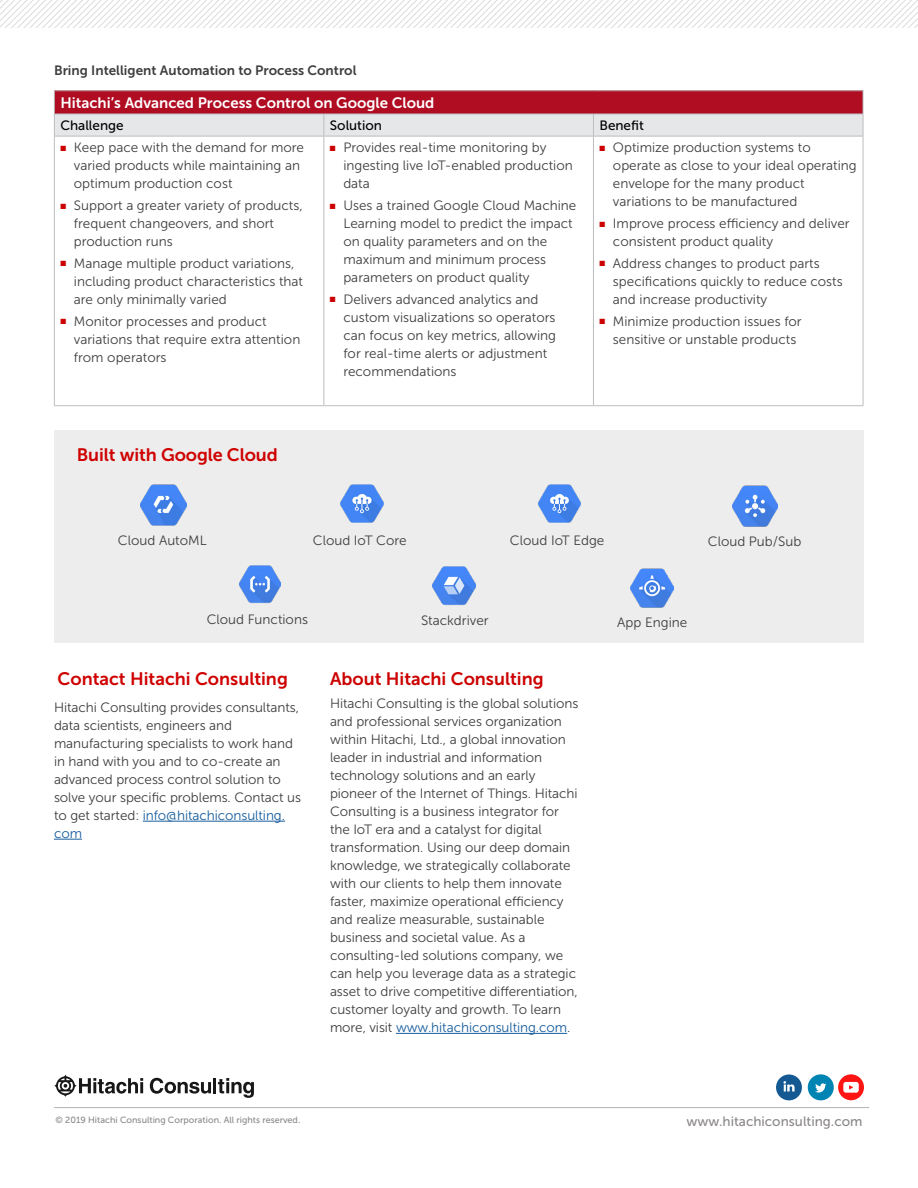
<style>
.page{position:relative;width:918px;height:1188px;background:#fff}
.page>*{position:absolute;margin:0;border:0;box-sizing:border-box;transform-origin:0 0}
.Body{font:18px "Museo Sans 700";color:#cf0000}
.Primary_Subhead{font:18px "Museo Sans 700";color:#c00}
.Primary_Subhead-2{font:18px "Museo Sans 700";letter-spacing:-.005em;color:#cf0000}
.White_Primary_Subhea{font:15px "Museo Sans 700";color:#fff}
.Body-2{font:13.5px/18px "Museo Sans 300";color:#3e3e3f}
.Secondary_Subhead{font:13.5px "Museo Sans 700";color:#3e3e3f}
.t1{font:13.5px "Museo Sans 500";color:#8c8888}
.Secondary_Subhead-2{font:13.5px "Museo Sans 500";color:#000}
.t2{font:9px "Museo Sans 500";color:#8c8888}
.s1{color:#c00}
.s2{color:#175d9e}
</style>
<div class="page">
<svg style="left:0;top:0;width:918px;height:27px"></svg>
<hr style="left:54px;top:1107px;width:815px;height:1px;background:#bdb9b9">
<svg style="left:808px;top:1074px;width:56px;height:26px"></svg>
<svg style="left:776px;top:1074px;width:26px;height:26px"></svg>
<svg style="left:54px;top:1074px;width:89px;height:23px"></svg>
<svg style="left:150px;top:1078px;width:61px;height:16px"></svg>
<hr style="left:213px;top:1078px;width:3px;height:15px;background:#171717">
<svg style="left:218px;top:1078px;width:36px;height:20px"></svg>
<hr style="left:143px;top:821px;width:142px;height:1px;background:#175d9e">
<svg style="left:54px;top:839px;width:28px;height:1px"></svg>
<hr style="left:396px;top:1033px;width:171px;height:1px;background:#175d9e">
<hr style="left:54px;top:90px;width:270px;height:1px;background:#bcbdc0">
<hr style="left:324px;top:90px;width:269px;height:1px;background:#bcbdc0">
<hr style="left:593px;top:90px;width:270px;height:1px;background:#bcbdc0">
<svg style="left:54px;top:91px;width:810px;height:45px;background:#c97985"></svg>
<hr style="left:54px;top:136px;width:270px;height:1px;background:#bcbdc0">
<hr style="left:54px;top:136px;width:1px;height:269px;background:#bcbdc0">
<hr style="left:324px;top:136px;width:269px;height:1px;background:#bcbdc0">
<hr style="left:324px;top:136px;width:1px;height:269px;background:#bcbdc0">
<hr style="left:593px;top:136px;width:270px;height:1px;background:#bcbdc0">
<hr style="left:593px;top:136px;width:1px;height:269px;background:#bcbdc0">
<hr style="left:863px;top:136px;width:1px;height:269px;background:#bcbdc0">
<hr style="left:54px;top:405px;width:270px;height:1px;background:#bcbdc0">
<hr style="left:324px;top:405px;width:269px;height:1px;background:#bcbdc0">
<hr style="left:593px;top:405px;width:270px;height:1px;background:#bcbdc0">
<div style="left:54px;top:430px;width:810px;height:212px;background:#ededed"></div>
<img style="left:433px;top:566px;width:42px;height:39px">
<img style="left:631px;top:568px;width:43px;height:40px">
<img style="left:239px;top:566px;width:41px;height:37px">
<img style="left:732px;top:485px;width:45px;height:42px">
<img style="left:141px;top:484px;width:45px;height:42px">
<img style="left:340px;top:484px;width:44px;height:39px">
<img style="left:537px;top:484px;width:44px;height:39px">
<p class="Secondary_Subhead" style="left:54px;top:63px;width:304px">Bring Intelligent Automation to Process Control</p>
<p class="White_Primary_Subhea" style="left:60px;top:94px;width:376px">Hitachi’s Advanced Process Control on Google Cloud</p>
<p class="Secondary_Subhead-2" style="left:60px;top:118px;width:65px">Challenge</p>
<p class="Secondary_Subhead-2" style="left:330px;top:118px;width:54px">Solution</p>
<p class="Secondary_Subhead-2" style="left:599px;top:118px;width:46px">Benefit</p>
<p class="Body-2" style="left:74px;top:139px;width:232px;text-indent:-14px"><span class="s1">■</span> Keep pace with the demand for more varied products while maintaining an optimum production cost</p>
<p class="Body-2" style="left:74px;top:196px;width:230px;text-indent:-14px"><span class="s1">■</span> Support a greater variety of products, frequent changeovers, and short production runs</p>
<p class="Body-2" style="left:74px;top:254px;width:231px;text-indent:-14px"><span class="s1">■</span> Manage multiple product variations, including product characteristics that are only minimally varied</p>
<p class="Body-2" style="left:74px;top:312px;width:228px;text-indent:-14px"><span class="s1">■</span> Monitor processes and product variations that require extra attention from operators</p>
<p class="Body-2" style="left:613px;top:139px;width:245px;text-indent:-14px"><span class="s1">■</span> Optimize production systems to operate as close to your ideal operating envelope for the many product variations to be manufactured</p>
<p class="Body-2" style="left:613px;top:214px;width:238px;text-indent:-14px"><span class="s1">■</span> Improve process efficiency and deliver consistent product quality</p>
<p class="Body-2" style="left:613px;top:254px;width:231px;text-indent:-14px"><span class="s1">■</span> Address changes to product parts specifications quickly to reduce costs and increase productivity</p>
<p class="Body-2" style="left:599px;top:312px;width:204px;text-align:center"><span class="s1">■</span> Minimize production issues for sensitive or unstable products</p>
<p class="Body-2" style="left:343px;top:139px;width:231px;text-indent:-14px"><span class="s1">■</span> Provides real-time monitoring by ingesting live IoT-enabled production data</p>
<p class="Body-2" style="left:343px;top:196px;width:234px;text-indent:-14px"><span class="s1">■</span> Uses a trained Google Cloud Machine<br>Learning model to predict the impact on quality parameters and on the maximum and minimum process parameters on product quality</p>
<p class="Body-2" style="left:343px;top:290px;width:214px;text-indent:-14px"><span class="s1">■</span> Delivers advanced analytics and custom visualizations so operators can focus on key metrics, allowing for real-time alerts or adjustment recommendations</p>
<p class="Primary_Subhead-2" style="left:77px;top:444px;width:203px">Built with Google Cloud</p>
<p class="Body-2" style="left:118px;top:531px;width:90px">Cloud AutoML</p>
<p class="Body-2" style="left:313px;top:531px;width:95px">Cloud IoT Core</p>
<p class="Body-2" style="left:510px;top:531px;width:96px">Cloud IoT Edge</p>
<p class="Body-2" style="left:708px;top:532px;width:95px">Cloud Pub/Sub</p>
<p class="Body-2" style="left:207px;top:611px;width:103px">Cloud Functions</p>
<p class="Body-2" style="left:421px;top:612px;width:69px">Stackdriver</p>
<p class="Body-2" style="left:617px;top:614px;width:72px">App Engine</p>
<p class="Body" style="left:58px;top:668px;width:232px">Contact Hitachi Consulting</p>
<p class="Body-2" style="left:54px;top:698px;width:249px">Hitachi Consulting provides consultants, data scientists, engineers and manufacturing specialists to work hand in hand with you and to co-create an advanced process control solution to solve your specific problems. Contact us to get started: <span class="s2">info@hitachiconsulting. com</span></p>
<p class="Primary_Subhead" style="left:330px;top:668px;width:215px">About Hitachi Consulting</p>
<p class="Body-2" style="left:330px;top:694px;width:250px">Hitachi Consulting is the global solutions and professional services organization within Hitachi, Ltd., a global innovation leader in industrial and information technology solutions and an early pioneer of the Internet of Things. Hitachi Consulting is a business integrator for the IoT era and a catalyst for digital transformation. Using our deep domain knowledge, we strategically collaborate with our clients to help them innovate faster, maximize operational efficiency and realize measurable, sustainable business and societal value. As a consulting-led solutions company, we can help you leverage data as a strategic asset to drive competitive differentiation, customer loyalty and growth. To learn more, visit <span class="s2">www.hitachiconsulting.com</span>.</p>
<p class="t2" style="left:56px;top:1115px;width:246px">© 2019 Hitachi Consulting Corporation. All rights reserved.</p>
<p class="t1" style="left:686px;top:1114px;width:178px">www.hitachiconsulting.com</p>
</div>
